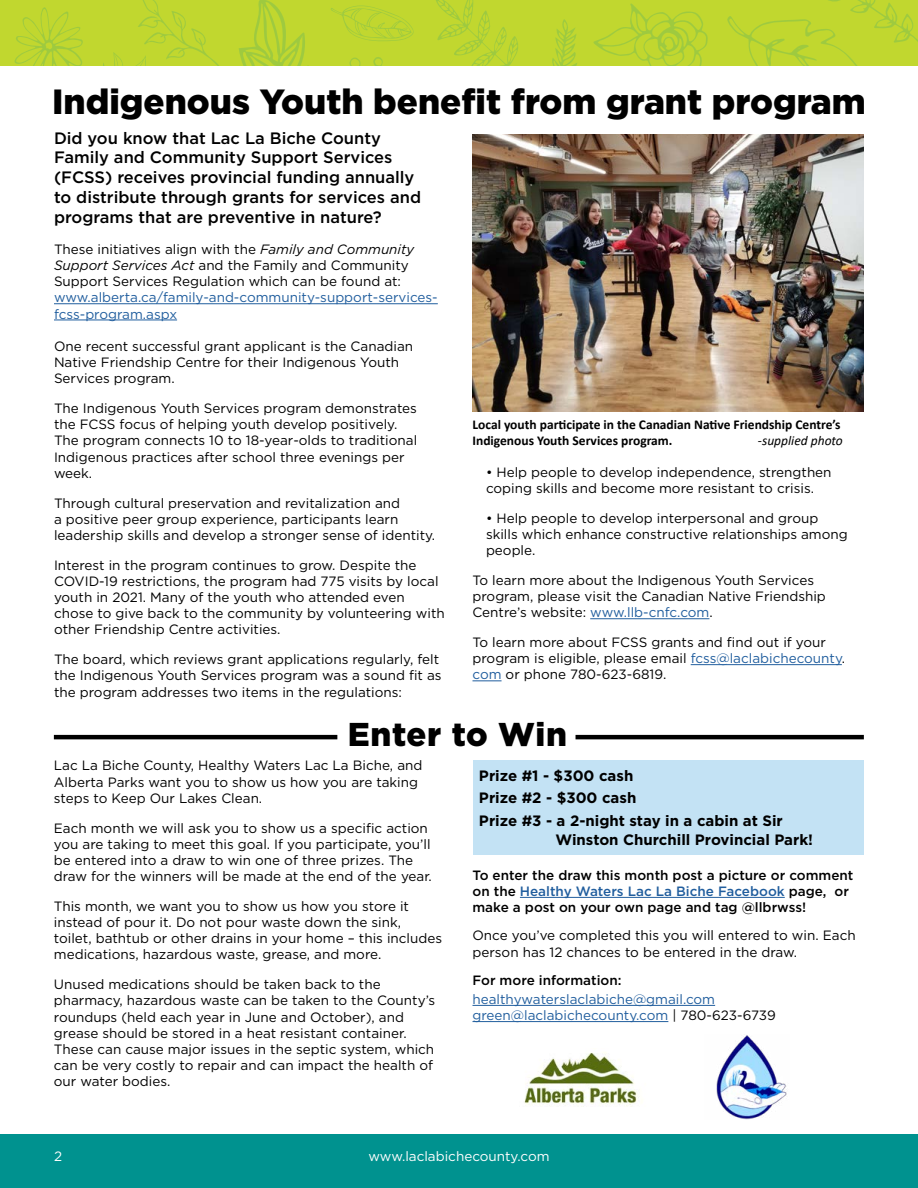
<style>
.page{position:relative;width:918px;height:1188px;background:#fff}
.page>*{position:absolute;margin:0;border:0;box-sizing:border-box;transform-origin:0 0}
.t1{font:900 34.95px "Gotham";color:#000}
.t2{font:900 33px "Gotham";letter-spacing:.02em;color:#000}
.t3{font:500 16.5px/19.8px "Gotham";color:#000}
.t4{font:700 15px/22.5px "Gotham";color:#000}
.t5{font:13.5px/16.2px "Gotham";color:#000}
.t6{font:500 13.5px/16.2px "Gotham";color:#000}
.t7{font:13.5px/16.2px "Gotham";color:#215e9e}
.t8{font:700 13.5px/16.2px "Calibri";color:#000}
.t9{font:13.5px "Gotham";color:#fff}
.t10{font:italic 13.5px "Calibri";color:#000}
.s1{font-style:italic}
.s2{color:#215e9e}
.s3{color:#000}
</style>
<div class="page">
<div style="left:0;top:1135px;width:918px;height:53px;background:#00928f"></div>
<div style="left:473px;top:760px;width:390px;height:95px;background:#c3e2f4"></div>
<div style="left:0;top:0;width:918px;height:65px;background:#c1d72f"></div>
<svg style="left:15px;top:7px;width:68px;height:58px"></svg>
<svg style="left:103px;top:0;width:474px;height:65px"></svg>
<svg style="left:593px;top:3px;width:115px;height:62px"></svg>
<svg style="left:727px;top:0;width:191px;height:65px"></svg>
<img style="left:524px;top:1052px;width:113px;height:54px">
<hr style="left:520px;top:897px;width:265px;height:1px;background:#215e9e">
<hr style="left:472px;top:1005px;width:243px;height:1px;background:#215e9e">
<hr style="left:472px;top:1021px;width:196px;height:1px;background:#215e9e">
<img style="left:716px;top:1035px;width:71px;height:84px">
<hr style="left:54px;top:735px;width:283px;height:4px;background:#000">
<hr style="left:576px;top:735px;width:288px;height:4px;background:#000">
<hr style="left:54px;top:303px;width:384px;height:1px;background:#215e9e">
<hr style="left:54px;top:320px;width:123px;height:1px;background:#215e9e">
<hr style="left:590px;top:618px;width:119px;height:1px;background:#215e9e">
<hr style="left:691px;top:664px;width:151px;height:1px;background:#215e9e">
<hr style="left:472px;top:681px;width:30px;height:1px;background:#215e9e">
<img style="left:473px;top:134px;width:391px;height:277px">
<h1 class="t1" style="left:52px;top:81px;width:815px">Indigenous Youth benefit from grant program</h1>
<p class="t3" style="left:54px;top:128px;width:369px">Did you know that Lac La Biche County Family and Community Support Services (FCSS) receives provincial funding annually to distribute through grants for services and programs that are preventive in nature?</p>
<p class="t5" style="left:54px;top:241px;width:362px">These initiatives align with the <span class="s1">Family and Community<br>Support Services Act</span> and the Family and Community<br>Support Services Regulation which can be found at:</p>
<p class="t7" style="left:54px;top:289px;width:385px">www.alberta.ca/family-and-community-support-services&shy;fcss-program.aspx</p>
<p class="t5" style="left:54px;top:338px;width:361px">One recent successful grant applicant is the Canadian<br>Native Friendship Centre for their Indigenous Youth<br>Services program.</p>
<p class="t5" style="left:54px;top:400px;width:365px">The Indigenous Youth Services program demonstrates the FCSS focus of helping youth develop positively.<br>The program connects 10 to 18-year-olds to traditional Indigenous practices after school three evenings per week.</p>
<p class="t5" style="left:54px;top:494px;width:383px">Through cultural preservation and revitalization and<br>a positive peer group experience, participants learn leadership skills and develop a stronger sense of identity.</p>
<p class="t5" style="left:54px;top:557px;width:392px">Interest in the program continues to grow. Despite the COVID-19 restrictions, the program had 775 visits by local youth in 2021. Many of the youth who attended even chose to give back to the community by volunteering with other Friendship Centre activities.</p>
<p class="t5" style="left:54px;top:651px;width:389px">The board, which reviews grant applications regularly, felt the Indigenous Youth Services program was a sound fit as the program addresses two items in the regulations:</p>
<p class="t8" style="left:472px;top:416px;width:370px">Local youth participate in the Canadian Native Friendship Centre’s<br>Indigenous Youth Services program.</p>
<p class="t10" style="left:758px;top:431px;width:86px">-supplied photo</p>
<p class="t5" style="left:486px;top:464px;width:347px">• Help people to develop independence, strengthen coping skills and become more resistant to crisis.</p>
<p class="t5" style="left:486px;top:510px;width:363px">• Help people to develop interpersonal and group skills which enhance constructive relationships among people.</p>
<p class="t5" style="left:472px;top:572px;width:355px">To learn more about the Indigenous Youth Services program, please visit the Canadian Native Friendship<br>Centre’s website: <span class="s2">www.llb-cnfc.com</span>.</p>
<p class="t5" style="left:472px;top:634px;width:374px">To learn more about FCSS grants and find out if your program is eligible, please email <span class="s2">fcss@laclabichecounty</span>. <span class="s2">com</span> or phone 780-623-6819.</p>
<h2 class="t2" style="left:348px;top:716px;width:221px">Enter to Win</h2>
<p class="t5" style="left:54px;top:757px;width:370px">Lac La Biche County, Healthy Waters Lac La Biche, and<br>Alberta Parks want you to show us how you are taking steps to Keep Our Lakes Clean.</p>
<p class="t5" style="left:54px;top:819px;width:380px">Each month we will ask you to show us a specific action you are taking to meet this goal. If you participate, you’ll be entered into a draw to win one of three prizes. The draw for the winners will be made at the end of the year.</p>
<p class="t5" style="left:54px;top:898px;width:390px">This month, we want you to show us how you store it instead of pour it. Do not pour waste down the sink, toilet, bathtub or other drains in your home – this includes medications, hazardous waste, grease, and more.</p>
<p class="t5" style="left:54px;top:976px;width:383px">Unused medications should be taken back to the pharmacy, hazardous waste can be taken to the County’s roundups (held each year in June and October), and grease should be stored in a heat resistant container.<br>These can cause major issues in the septic system, which can be very costly to repair and can impact the health of our water bodies.</p>
<p class="t4" style="left:479px;top:764px;width:305px">Prize #1 - $300 cash<br>Prize #2 - $300 cash<br>Prize #3 - a 2-night stay in a cabin at Sir</p>
<p class="t4" style="left:555px;top:829px;width:259px">Winston Churchill Provincial Park!</p>
<p class="t6" style="left:472px;top:867px;width:382px">To enter the draw this month post a picture or comment on the <span class="s2">Healthy Waters Lac La Biche Facebook</span> page, or make a post on your own page and tag @llbrwss!</p>
<p class="t5" style="left:472px;top:927px;width:385px">Once you’ve completed this you will entered to win. Each person has 12 chances to be entered in the draw.</p>
<p class="t6" style="left:472px;top:972px;width:151px">For more information:</p>
<p class="t7" style="left:472px;top:991px;width:305px">healthywaterslaclabiche@gmail.com green@laclabichecounty.com <span class="s3">| 780-623-6739</span></p>
<p class="t9" style="left:54px;top:1148px;width:10px">2</p>
<p class="t9" style="left:368px;top:1148px;width:183px">www.laclabichecounty.com</p>
</div>
